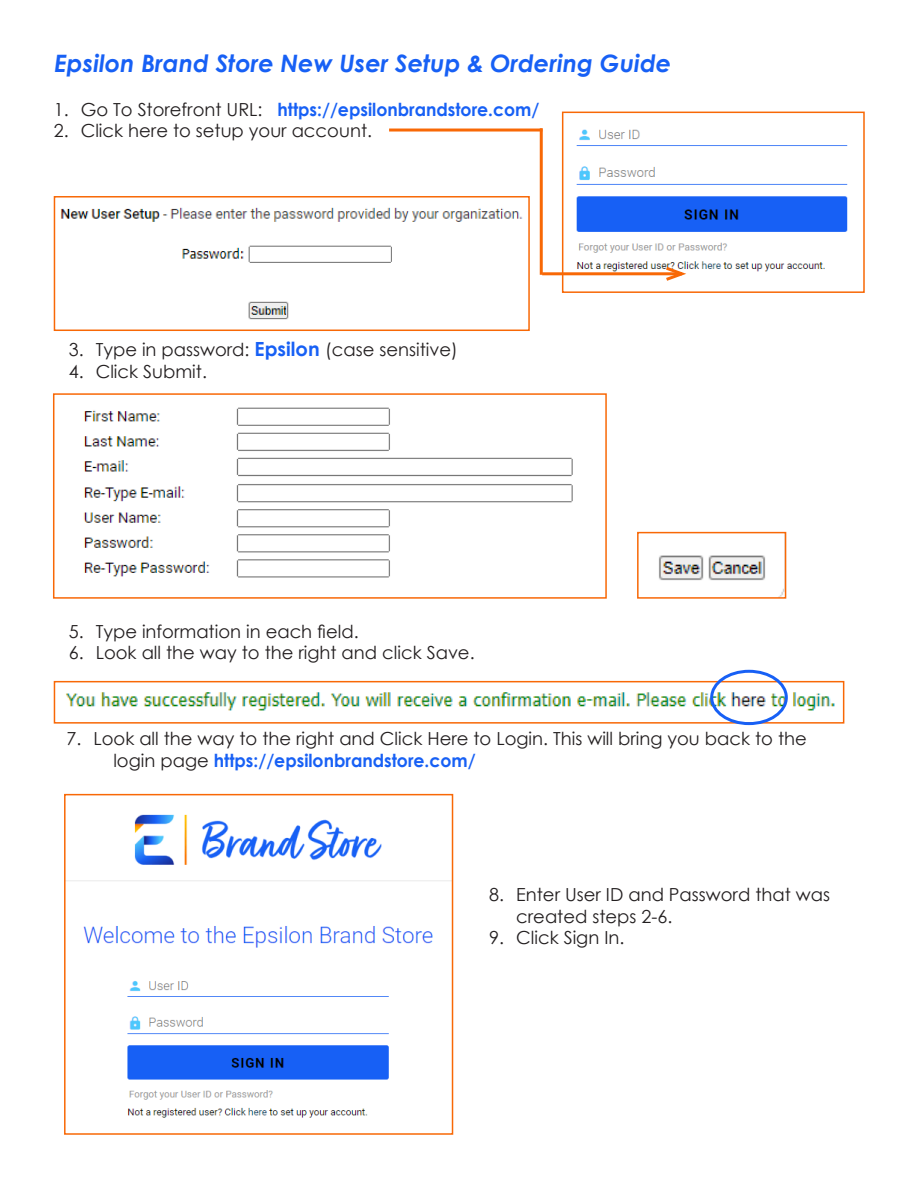
<style>
.page{position:relative;width:918px;height:1188px;background:#fff}
.page>*{position:absolute;margin:0;border:0;box-sizing:border-box;transform-origin:0 0}
.t1{font:italic 700 24px "Century Gothic";color:#1760f5}
.t2{font:18px/21.6px "Century Gothic";color:#231f20}
.t3{font:700 18px "Century Gothic";color:#1760f5;scale:.96 1}
.s1{font-weight:400;color:#231f20}
.s2{font-weight:700;font-size:19.5px;color:#1760f5}
.s3{font-weight:700;color:#1760f5}
</style>
<div class="page">
<img style="left:565px;top:129px;width:283px;height:147px">
<div style="left:562px;top:112px;width:303px;height:181px;border:2px solid #f86806"></div>
<hr style="left:540px;top:128px;width:3px;height:147px;background:#f86806">
<hr style="left:542px;top:272px;width:140px;height:3px;background:#f86806">
<svg style="left:663px;top:264px;width:28px;height:17px"></svg>
<hr style="left:389px;top:129px;width:153px;height:3px;background:#f86806">
<img style="left:60px;top:207px;width:463px;height:113px">
<div style="left:54px;top:196px;width:476px;height:135px;border:2px solid #f86806"></div>
<img style="left:83px;top:407px;width:490px;height:171px">
<div style="left:53px;top:393px;width:554px;height:206px;border:2px solid #f86806"></div>
<img style="left:659px;top:555px;width:124px;height:41px">
<div style="left:637px;top:532px;width:149px;height:67px;border:2px solid #f86806"></div>
<img style="left:65px;top:684px;width:770px;height:37px">
<div style="left:54px;top:681px;width:790px;height:43px;border:2px solid #f86806"></div>
<div style="left:710px;top:670px;width:78px;height:55px;border:3px solid #1760f5;border-radius:50%"></div>
<img style="left:67px;top:814px;width:383px;height:304px">
<div style="left:64px;top:794px;width:389px;height:341px;border:2px solid #f86806"></div>
<p class="t1" style="left:54px;top:45px;width:618px">Epsilon Brand Store New User Setup &amp; Ordering Guide</p>
<p class="t3" style="left:54px;top:96px;width:507px"><span class="s1">1. Go To Storefront URL:</span> https://epsilonbrandstore.com/</p>
<p class="t2" style="left:54px;top:120px;width:320px">2. Click here to setup your account.</p>
<p class="t2" style="left:69px;top:339px;width:390px">3. Type in password: <span class="s2">Epsilon</span> (case sensitive)</p>
<p class="t2" style="left:69px;top:360px;width:140px">4. Click Submit.</p>
<p class="t2" style="left:69px;top:620px;width:291px">5. Type information in each field.</p>
<p class="t2" style="left:69px;top:642px;width:407px">6. Look all the way to the right and click Save.</p>
<p class="t2" style="left:113px;top:728px;width:695px;text-indent:-47px">7. Look all the way to the right and Click Here to Login. This will bring you back to the login page <span class="s3">https://epsilonbrandstore.com/</span></p>
<p class="t2" style="left:516px;top:884px;width:315px;text-indent:-27px">8. Enter User ID and Password that was created steps 2-6.</p>
<p class="t2" style="left:489px;top:927px;width:137px">9. Click Sign In.</p>
</div>
